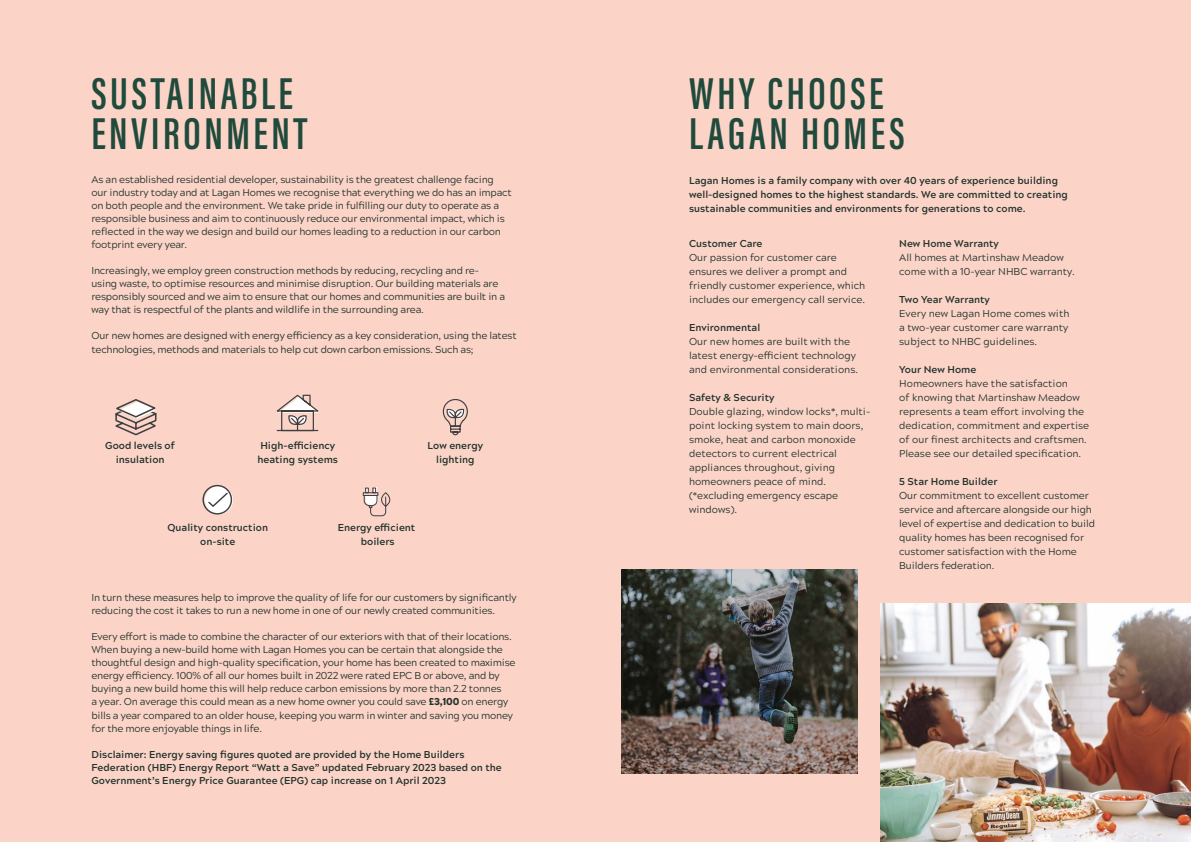
<style>
.page{position:relative;width:1191px;height:842px;background:#fbd4c7}
.page>*{position:absolute;margin:0;border:0;box-sizing:border-box;transform-origin:0 0}
.t1{font:46px/40px "Acumin Variable Concept";letter-spacing:.075em;color:#204a3c}
.t2{font:10px/13px "Acherus Grotesque";letter-spacing:-.02em;color:#22322d}
.t3{font:10px/14px "Acherus Grotesque";color:#22322d}
.t4{font:700 10px/14px "Acherus Grotesque";color:#22322d;text-align:center}
.s1{font-weight:900}
</style>
<div class="page">
<svg style="left:442px;top:399px;width:26px;height:37px"></svg>
<svg style="left:276px;top:394px;width:43px;height:38px"></svg>
<svg style="left:362px;top:487px;width:29px;height:30px"></svg>
<svg style="left:115px;top:399px;width:42px;height:37px"></svg>
<svg style="left:202px;top:484px;width:31px;height:31px"></svg>
<img style="left:880px;top:603px;width:311px;height:239px">
<img style="left:621px;top:570px;width:236px;height:203px">
<h1 class="t1" style="left:91px;top:71px;width:217px">SUSTAINABLE<br>ENVIRONMENT</h1>
<p class="t2" style="left:91px;top:173px;width:422px">As an established residential developer, sustainability is the greatest challenge facing our industry today and at Lagan Homes we recognise that everything we do has an impact on both people and the environment. We take pride in fulfilling our duty to operate as a responsible business and aim to continuously reduce our environmental impact, which is reflected in the way we design and build our homes leading to a reduction in our carbon footprint every year.</p>
<p class="t2" style="left:91px;top:264px;width:415px">Increasingly, we employ green construction methods by reducing, recycling and re&shy;using waste, to optimise resources and minimise disruption. Our building materials are responsibly sourced and we aim to ensure that our homes and communities are built in a way that is respectful of the plants and wildlife in the surrounding area.</p>
<p class="t2" style="left:91px;top:328px;width:427px;line-height:14px">Our new homes are designed with energy efficiency as a key consideration, using the latest technologies, methods and materials to help cut down carbon emissions. Such as;</p>
<p class="t4" style="left:105px;top:437px;width:71px">Good levels of insulation</p>
<p class="t4" style="left:257px;top:437px;width:82px;text-align:left">High-efficiency heating systems</p>
<p class="t4" style="left:427px;top:437px;width:57px">Low energy lighting</p>
<p class="t4" style="left:167px;top:520px;width:102px">Quality construction on-site</p>
<p class="t4" style="left:338px;top:520px;width:79px">Energy efficient boilers</p>
<p class="t2" style="left:91px;top:591px;width:427px">In turn these measures help to improve the quality of life for our customers by significantly reducing the cost it takes to run a new home in one of our newly created communities.</p>
<p class="t2" style="left:91px;top:630px;width:425px">Every effort is made to combine the character of our exteriors with that of their locations.<br>When buying a new-build home with Lagan Homes you can be certain that alongside the thoughtful design and high-quality specification, your home has been created to maximise energy efficiency. 100% of all our homes built in 2022 were rated EPC B or above, and by buying a new build home this will help reduce carbon emissions by more than 2.2 tonnes<br>a year. On average this could mean as a new home owner you could save <span class="s1">£3,100</span> on energy bills a year compared to an older house, keeping you warm in winter and saving you money for the more enjoyable things in life.</p>
<p class="t4" style="left:91px;top:747px;width:412px;line-height:13px;text-align:left">Disclaimer: Energy saving figures quoted are provided by the Home Builders<br>Federation (HBF) Energy Report “Watt a Save” updated February 2023 based on the<br>Government’s Energy Price Guarantee (EPG) cap increase on 1 April 2023</p>
<h1 class="t1" style="left:689px;top:71px;width:217px">WHY CHOOSE<br>LAGAN HOMES</h1>
<p class="t4" style="left:689px;top:173px;width:380px;text-align:left">Lagan Homes is a family company with over 40 years of experience building well-designed homes to the highest standards. We are committed to creating sustainable communities and environments for generations to come.</p>
<p class="t4" style="left:689px;top:235px;width:75px">Customer Care</p>
<p class="t3" style="left:689px;top:249px;width:178px">Our passion for customer care ensures we deliver a prompt and friendly customer experience, which includes our emergency call service.</p>
<p class="t4" style="left:689px;top:319px;width:73px">Environmental</p>
<p class="t3" style="left:689px;top:333px;width:170px">Our new homes are built with the latest energy-efficient technology and environmental considerations.</p>
<p class="t4" style="left:689px;top:389px;width:87px">Safety &amp; Security</p>
<p class="t3" style="left:689px;top:403px;width:183px">Double glazing, window locks*, multi&shy;point locking system to main doors, smoke, heat and carbon monoxide detectors to current electrical appliances throughout, giving homeowners peace of mind. (*excluding emergency escape windows).</p>
<p class="t4" style="left:899px;top:235px;width:101px">New Home Warranty</p>
<p class="t3" style="left:899px;top:249px;width:177px">All homes at Martinshaw Meadow come with a 10-year NHBC warranty.</p>
<p class="t4" style="left:899px;top:291px;width:92px">Two Year Warranty</p>
<p class="t2" style="left:899px;top:305px;width:172px;line-height:14px;text-align:justify">Every new Lagan Home comes with a two-year customer care warranty subject to NHBC guidelines.</p>
<p class="t4" style="left:899px;top:361px;width:79px">Your New Home</p>
<p class="t3" style="left:899px;top:375px;width:191px">Homeowners have the satisfaction<br>of knowing that Martinshaw Meadow represents a team effort involving the dedication, commitment and expertise of our finest architects and craftsmen.<br>Please see our detailed specification.</p>
<p class="t4" style="left:899px;top:473px;width:100px">5 Star Home Builder</p>
<p class="t2" style="left:899px;top:487px;width:197px;line-height:14px">Our commitment to excellent customer service and aftercare alongside our high level of expertise and dedication to build quality homes has been recognised for customer satisfaction with the Home Builders federation.</p>
</div>
